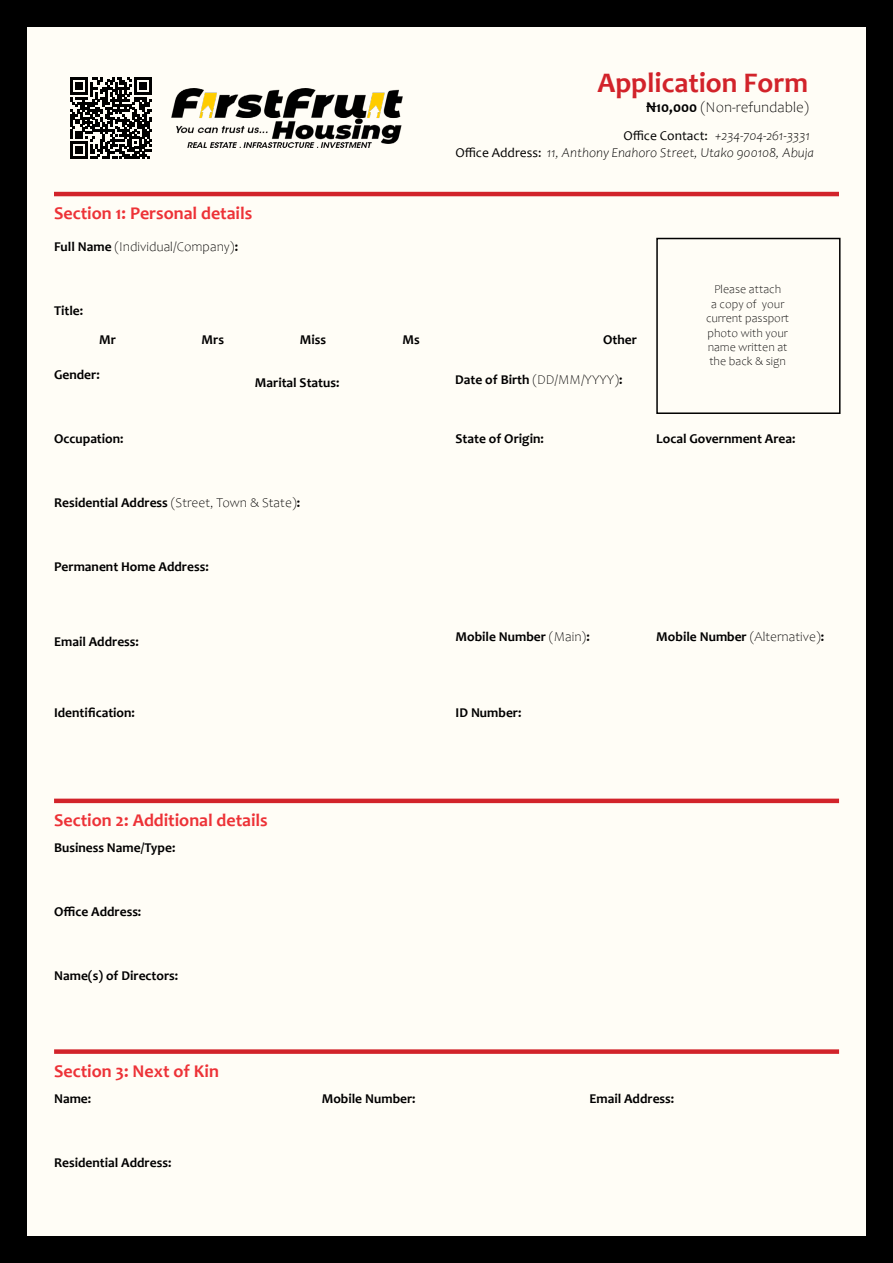
<style>
.page{position:relative;width:893px;height:1263px;background:#000}
.page>*{position:absolute;margin:0;border:0;box-sizing:border-box;transform-origin:0 0}
.t1{font:700 28.5px "Candara";color:#d2232a}
.t2{font:700 18px "Candara";color:#ed3237}
.t3{font:300 15px "Candara";color:#000}
.t4{font:700 13.5px "Candara";color:#000}
.t5{font:italic 300 13.5px/17.4px "Candara";color:#000}
.t6{font:300 13.5px "Candara";color:#000}
.t7{font:13.5px "Candara";color:#000}
.t8{font:300 12px/14.4px "Candara";color:#000;text-align:center}
.s1{font-weight:700}
.s2{font-weight:400;font-style:normal}
.s3{font-weight:300}
</style>
<div class="page">
<div style="left:27px;top:27px;width:839px;height:1209px;background:#fffdf6"></div>
<img style="left:171px;top:88px;width:231px;height:59px">
<svg style="left:70px;top:77px;width:82px;height:82px"></svg>
<hr style="left:54px;top:192px;width:785px;height:4px;background:#d2232a">
<hr style="left:54px;top:799px;width:785px;height:4px;background:#d2232a">
<div style="left:54px;top:1049px;width:785px;height:5px;background:#d2232a"></div>
<div style="left:656px;top:238px;width:184px;height:176px;border:2px solid #000"></div>
<h2 class="t2" style="left:54px;top:202px;width:200px">Section 1: Personal details</h2>
<p class="t6" style="left:54px;top:238px;width:186px"><span class="s1">Full Name</span> (Individual/Company)<span class="s1">:</span></p>
<h1 class="t1" style="left:597px;top:65px;width:212px">Application Form</h1>
<p class="t5" style="left:455px;top:127px;width:360px;text-indent:259px">+234-704-261-3331<br><span class="s2">Office Address:</span> 11, Anthony Enahoro Street, Utako 900108, Abuja</p>
<p class="t3" style="left:646px;top:97px;width:164px"><span class="s1">N10,000</span> (Non-refundable)</p>
<p class="t7" style="left:623px;top:127px;width:86px">Office Contact:</p>
<p class="t4" style="left:54px;top:302px;width:31px">Title:</p>
<p class="t4" style="left:99px;top:331px;width:18px">Mr</p>
<p class="t4" style="left:202px;top:331px;width:24px">Mrs</p>
<p class="t4" style="left:300px;top:331px;width:28px">Miss</p>
<p class="t4" style="left:402px;top:331px;width:19px">Ms</p>
<p class="t4" style="left:603px;top:331px;width:35px">Other</p>
<p class="t4" style="left:54px;top:366px;width:47px">Gender:</p>
<p class="t4" style="left:255px;top:374px;width:86px">Marital Status:</p>
<p class="t4" style="left:455px;top:371px;width:169px">Date of Birth <span class="s3">(DD/MM/YYYY)</span>:</p>
<p class="t8" style="left:706px;top:282px;width:85px">Please attach<br>a copy of your current passport photo with your name written at the back &amp; sign</p>
<p class="t4" style="left:54px;top:430px;width:71px">Occupation:</p>
<p class="t4" style="left:456px;top:430px;width:90px">State of Origin:</p>
<p class="t4" style="left:656px;top:430px;width:141px">Local Government Area:</p>
<p class="t4" style="left:54px;top:494px;width:248px">Residential Address <span class="s3">(Street, Town &amp; State)</span>:</p>
<p class="t4" style="left:54px;top:558px;width:156px">Permanent Home Address:</p>
<p class="t4" style="left:54px;top:633px;width:86px">Email Address:</p>
<p class="t4" style="left:456px;top:628px;width:136px">Mobile Number <span class="s3">(Main)</span>:</p>
<p class="t4" style="left:656px;top:628px;width:169px">Mobile Number <span class="s3">(Alternative)</span>:</p>
<p class="t4" style="left:54px;top:704px;width:82px">Identification:</p>
<p class="t4" style="left:456px;top:704px;width:67px">ID Number:</p>
<h2 class="t2" style="left:54px;top:809px;width:215px">Section 2: Additional details</h2>
<p class="t4" style="left:54px;top:839px;width:123px">Business Name/Type:</p>
<p class="t4" style="left:54px;top:903px;width:89px">Office Address:</p>
<p class="t4" style="left:54px;top:967px;width:126px">Name(s) of Directors:</p>
<h2 class="t2" style="left:54px;top:1059px;width:166px">Section 3: Next of Kin</h2>
<p class="t4" style="left:54px;top:1090px;width:39px">Name:</p>
<p class="t4" style="left:322px;top:1090px;width:95px">Mobile Number:</p>
<p class="t4" style="left:589px;top:1090px;width:86px">Email Address:</p>
<p class="t4" style="left:54px;top:1154px;width:119px">Residential Address:</p>
</div>
